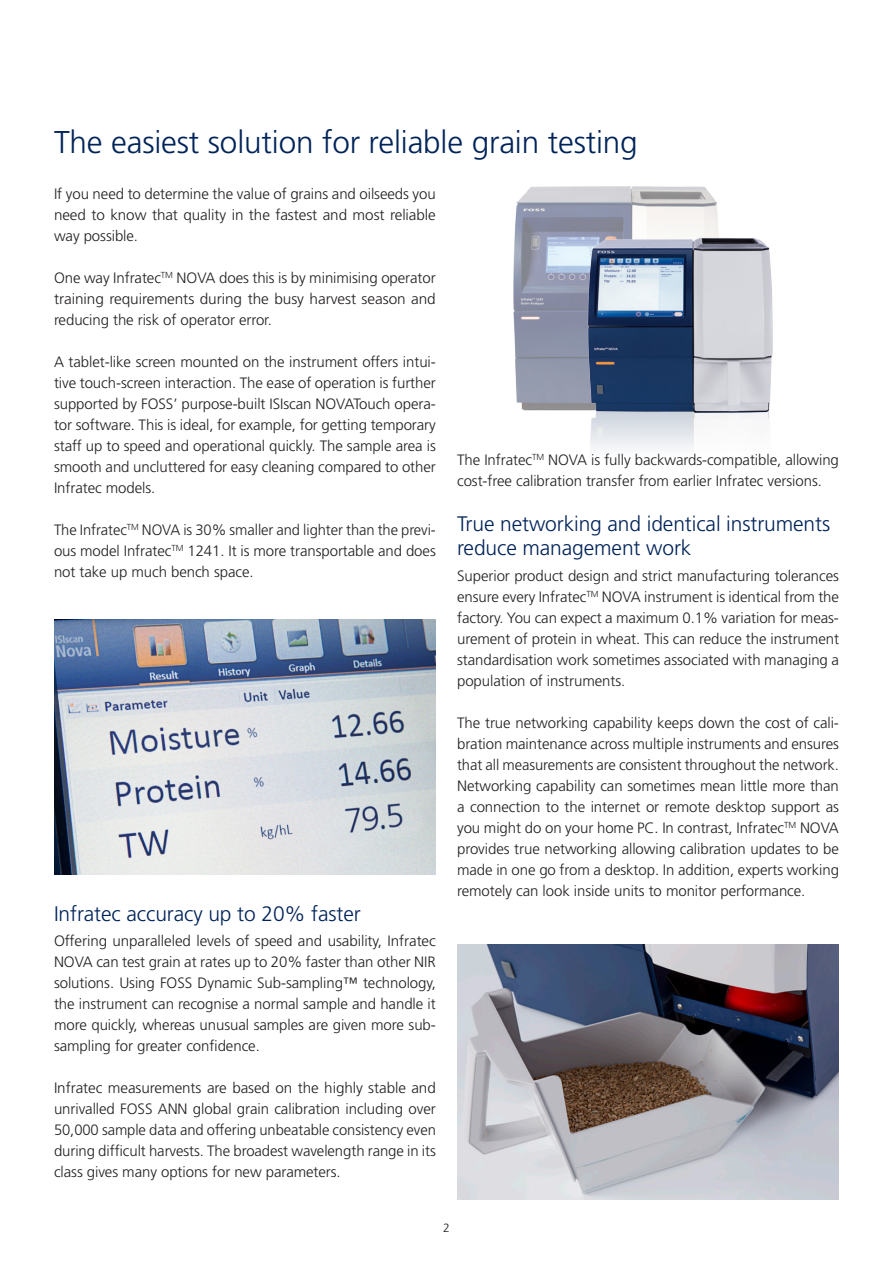
<style>
.page{position:relative;width:893px;height:1263px;background:#fff}
.page>*{position:absolute;margin:0;border:0;box-sizing:border-box;transform-origin:0 0}
.Stor_rubrik{font:300 31.5px "Frutiger";letter-spacing:-.005em;color:#002359}
.Rubrik{font:300 21px/24px "Frutiger";letter-spacing:-.005em;color:#002359}
.Brødtekst{font:300 15px/21px "Frutiger";letter-spacing:-.005em;color:#231f20;text-align:justify}
.Brødtekst-2{font:300 12px "Frutiger";color:#231f20}
</style>
<div class="page">
<img style="left:513px;top:186px;width:204px;height:225px">
<img style="left:536px;top:212px;width:237px;height:210px">
<img style="left:54px;top:619px;width:382px;height:255px">
<img style="left:458px;top:944px;width:381px;height:255px">
<p class="Stor_rubrik" style="left:54px;top:124px;width:585px">The easiest solution for reliable grain testing</p>
<p class="Brødtekst" style="left:54px;top:183px;width:383px">If you need to determine the value of grains and oilseeds you need to know that quality in the fastest and most reliable way possible.</p>
<p class="Brødtekst" style="left:54px;top:267px;width:383px">One way Infratec<sup>TM</sup> NOVA does this is by minimising operator training requirements during the busy harvest season and reducing the risk of operator error.</p>
<p class="Brødtekst" style="left:54px;top:351px;width:383px">A tablet-like screen mounted on the instrument offers intui&shy;tive touch-screen interaction. The ease of operation is further supported by FOSS’ purpose-built ISIscan NOVATouch opera&shy;tor software. This is ideal, for example, for getting temporary staff up to speed and operational quickly. The sample area is smooth and uncluttered for easy cleaning compared to other Infratec models.</p>
<p class="Brødtekst" style="left:54px;top:519px;width:383px">The Infratec<sup>TM</sup> NOVA is 30% smaller and lighter than the previ&shy;ous model Infratec<sup>TM</sup> 1241. It is more transportable and does not take up much bench space.</p>
<p class="Rubrik" style="left:54px;top:902px;width:308px">Infratec accuracy up to 20% faster</p>
<p class="Brødtekst" style="left:54px;top:931px;width:383px">Offering unparalleled levels of speed and usability, Infratec NOVA can test grain at rates up to 20% faster than other NIR solutions. Using FOSS Dynamic Sub-sampling™ technology, the instrument can recognise a normal sample and handle it more quickly, whereas unusual samples are given more sub&shy;sampling for greater confidence.</p>
<p class="Brødtekst" style="left:54px;top:1078px;width:383px">Infratec measurements are based on the highly stable and unrivalled FOSS ANN global grain calibration including over 50,000 sample data and offering unbeatable consistency even during difficult harvests. The broadest wavelength range in its class gives many options for new parameters.</p>
<p class="Brødtekst" style="left:457px;top:450px;width:383px">The Infratec<sup>TM</sup> NOVA is fully backwards-compatible, allowing cost-free calibration transfer from earlier Infratec versions.</p>
<p class="Rubrik" style="left:457px;top:512px;width:375px">True networking and identical instruments reduce management work</p>
<p class="Brødtekst" style="left:457px;top:565px;width:383px">Superior product design and strict manufacturing tolerances ensure every Infratec<sup>TM</sup> NOVA instrument is identical from the factory. You can expect a maximum 0.1% variation for meas&shy;urement of protein in wheat. This can reduce the instrument standardisation work sometimes associated with managing a population of instruments.</p>
<p class="Brødtekst" style="left:457px;top:712px;width:383px">The true networking capability keeps down the cost of cali&shy;bration maintenance across multiple instruments and ensures that all measurements are consistent throughout the network.<br>Networking capability can sometimes mean little more than a connection to the internet or remote desktop support as you might do on your home PC. In contrast, Infratec<sup>TM</sup> NOVA provides true networking allowing calibration updates to be made in one go from a desktop. In addition, experts working remotely can look inside units to monitor performance.</p>
<p class="Brødtekst-2" style="left:443px;top:1221px;width:8px">2</p>
</div>
